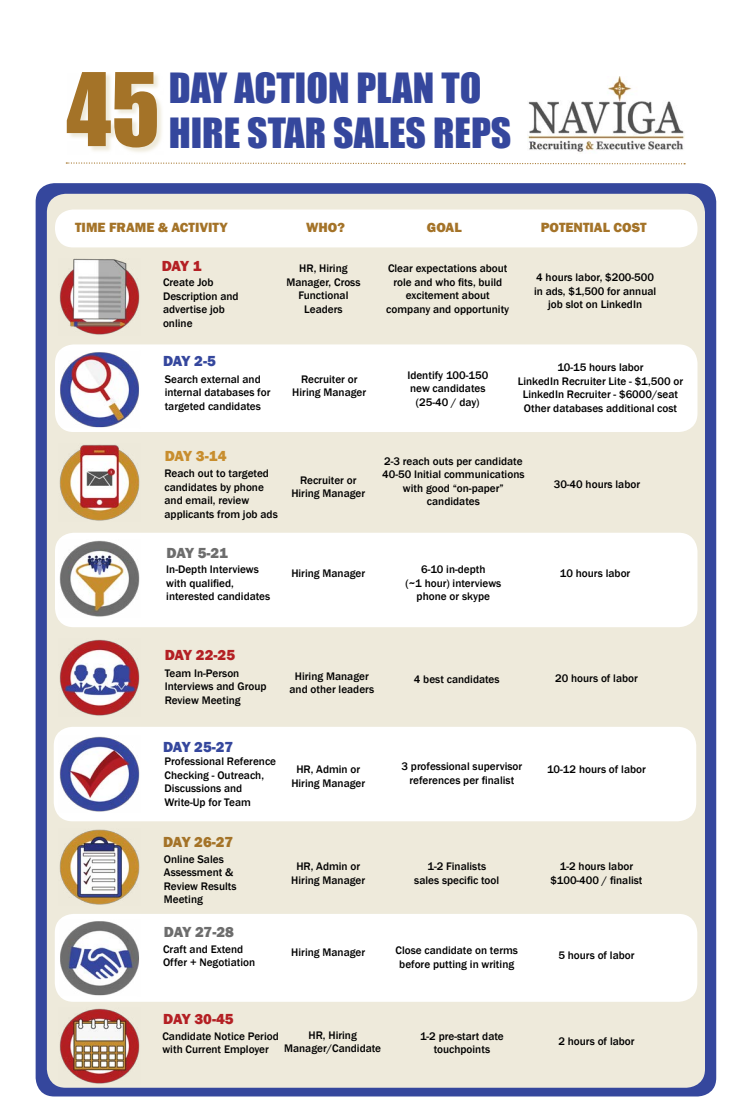
<style>
.page{position:relative;width:750px;height:1119px;background:#fff}
.page>*{position:absolute;margin:0;border:0;box-sizing:border-box;transform-origin:0 0}
.t1{font:93.69px "Impact";color:#a47328;scale:.96 1}
.t2{font:38.25px "Impact";color:#35479d;scale:1.04 1}
.t3{font:800 15px "Franklin Gothic";letter-spacing:-.02em;color:#b42024}
.t4{font:800 15px "Franklin Gothic";letter-spacing:-.02em;color:#6d6d6d}
.t5{font:800 15px "Franklin Gothic";letter-spacing:-.02em;color:#35479d}
.t6{font:800 15px "Franklin Gothic";letter-spacing:-.02em;color:#a47328}
.t7{font:800 15px "Franklin Gothic";color:#c88e2e}
.t8{font:800 13.75px "Franklin Gothic";color:#a47328}
.t9{font:500 11.25px/13.5px "Franklin Gothic";color:#000;text-align:center}
</style>
<div class="page">
<div style="left:36px;top:183px;width:680px;height:913px;background:#35479d;border-radius:19px"></div>
<div style="left:47px;top:194px;width:658px;height:894px;background:#eeeadb;border-radius:19px"></div>
<div style="left:55px;top:344px;width:643px;height:88px;background:#fff;border-radius:19px"></div>
<div style="left:55px;top:533px;width:643px;height:94px;background:#fff;border-radius:19px"></div>
<div style="left:54px;top:727px;width:642px;height:94px;background:#fff;border-radius:19px"></div>
<div style="left:55px;top:209px;width:643px;height:38px;background:#fff;border-radius:18px"></div>
<img style="left:59px;top:258px;width:81px;height:77px">
<img style="left:59px;top:444px;width:81px;height:77px">
<img style="left:59px;top:352px;width:80px;height:76px">
<img style="left:59px;top:539px;width:81px;height:78px">
<img style="left:59px;top:639px;width:81px;height:77px">
<img style="left:59px;top:829px;width:81px;height:76px">
<div style="left:55px;top:914px;width:642px;height:88px;background:#fff;border-radius:19px"></div>
<img style="left:59px;top:736px;width:81px;height:76px">
<img style="left:59px;top:919px;width:80px;height:77px">
<svg style="left:70px;top:74px;width:92px;height:78px;fill:#f0ede0"></svg>
<svg style="left:66px;top:162px;width:619px;height:3px"></svg>
<img style="left:59px;top:1008px;width:81px;height:76px">
<img style="left:528px;top:77px;width:157px;height:75px">
<h1 class="t1" style="left:66px;top:37px;width:99px">45</h1>
<h2 class="t2" style="left:169px;top:59px;width:302px">DAY ACTION PLAN TO</h2>
<h2 class="t2" style="left:169px;top:104px;width:331px">HIRE STAR SALES REPS</h2>
<p class="t8" style="left:75px;top:218px;width:154px">TIME FRAME &amp; ACTIVITY</p>
<p class="t8" style="left:427px;top:219px;width:36px">GOAL</p>
<p class="t8" style="left:306px;top:218px;width:40px">WHO?</p>
<p class="t9" style="left:286px;top:262px;width:76px">HR, Hiring<br>Manager, Cross<br>Functional<br>Leaders</p>
<p class="t8" style="left:541px;top:218px;width:107px">POTENTIAL COST</p>
<h3 class="t3" style="left:162px;top:256px;width:41px">DAY 1</h3>
<p class="t9" style="left:386px;top:262px;width:124px">Clear expectations about role and who fits, build excitement about company and opportunity</p>
<p class="t9" style="left:534px;top:271px;width:124px">4 hours labor, $200-500 in ads, $1,500 for annual job slot on LinkedIn</p>
<p class="t9" style="left:163px;top:276px;width:77px;text-align:left">Create Job<br>Description and advertise job online</p>
<h3 class="t5" style="left:163px;top:351px;width:54px">DAY 2-5</h3>
<p class="t9" style="left:165px;top:372px;width:107px;text-align:left">Search external and internal databases for targeted candidates</p>
<h3 class="t7" style="left:165px;top:446px;width:63px">DAY 3-14</h3>
<p class="t9" style="left:165px;top:467px;width:115px;text-align:left">Reach out to targeted candidates by phone and email, review applicants from job ads</p>
<h3 class="t4" style="left:166px;top:544px;width:63px">DAY 5-21</h3>
<p class="t9" style="left:166px;top:563px;width:106px;text-align:left">In-Depth Interviews with qualified, interested candidates</p>
<p class="t9" style="left:292px;top:372px;width:75px">Recruiter or<br>Hiring Manager</p>
<p class="t9" style="left:407px;top:368px;width:82px">Identify 100-150 new candidates (25-40 / day)</p>
<p class="t9" style="left:518px;top:361px;width:167px">10-15 hours labor<br>LinkedIn Recruiter Lite - $1,500 or<br>LinkedIn Recruiter - $6000/seat<br>Other databases additional cost</p>
<p class="t9" style="left:382px;top:454px;width:144px">2-3 reach outs per candidate<br>40-50 Initial communications with good “on-paper” candidates</p>
<p class="t9" style="left:291px;top:473px;width:75px">Recruiter or<br>Hiring Manager</p>
<p class="t9" style="left:554px;top:478px;width:88px">30-40 hours labor</p>
<p class="t9" style="left:291px;top:566px;width:75px">Hiring Manager</p>
<p class="t9" style="left:405px;top:563px;width:97px">6-10 in-depth<br>(~1 hour) interviews phone or skype</p>
<p class="t9" style="left:560px;top:566px;width:72px">10 hours labor</p>
<h3 class="t3" style="left:165px;top:645px;width:72px">DAY 22-25</h3>
<p class="t9" style="left:165px;top:666px;width:103px;text-align:left">Team In-Person<br>Interviews and Group<br>Review Meeting</p>
<h3 class="t5" style="left:163px;top:737px;width:72px">DAY 25-27</h3>
<p class="t9" style="left:165px;top:755px;width:113px;text-align:left">Professional Reference<br>Checking - Outreach,<br>Discussions and<br>Write-Up for Team</p>
<h3 class="t6" style="left:163px;top:832px;width:72px">DAY 26-27</h3>
<p class="t9" style="left:164px;top:852px;width:74px;text-align:left">Online Sales<br>Assessment &amp;<br>Review Results<br>Meeting</p>
<h3 class="t4" style="left:164px;top:922px;width:72px">DAY 27-28</h3>
<p class="t9" style="left:163px;top:942px;width:94px;text-align:left">Craft and Extend<br>Offer + Negotiation</p>
<p class="t9" style="left:289px;top:669px;width:86px">Hiring Manager and other leaders</p>
<p class="t9" style="left:414px;top:673px;width:87px">4 best candidates</p>
<p class="t9" style="left:555px;top:671px;width:84px">20 hours of labor</p>
<p class="t9" style="left:291px;top:763px;width:75px">HR, Admin or<br>Hiring Manager</p>
<p class="t9" style="left:402px;top:760px;width:122px">3 professional supervisor references per finalist</p>
<p class="t9" style="left:547px;top:763px;width:100px">10-12 hours of labor</p>
<p class="t9" style="left:291px;top:860px;width:75px">HR, Admin or<br>Hiring Manager</p>
<p class="t9" style="left:414px;top:860px;width:87px">1-2 Finalists sales specific tool</p>
<p class="t9" style="left:550px;top:860px;width:94px">1-2 hours labor $100-400 / finalist</p>
<p class="t9" style="left:291px;top:946px;width:75px">Hiring Manager</p>
<p class="t9" style="left:396px;top:944px;width:124px">Close candidate on terms before putting in writing</p>
<p class="t9" style="left:558px;top:949px;width:78px">5 hours of labor</p>
<h3 class="t3" style="left:163px;top:1009px;width:72px">DAY 30-45</h3>
<p class="t9" style="left:284px;top:1028px;width:99px">HR, Hiring<br>Manager/Candidate</p>
<p class="t9" style="left:420px;top:1029px;width:85px">1-2 pre-start date touchpoints</p>
<p class="t9" style="left:558px;top:1034px;width:78px">2 hours of labor</p>
<p class="t9" style="left:162px;top:1029px;width:118px;text-align:left">Candidate Notice Period with Current Employer</p>
</div>
